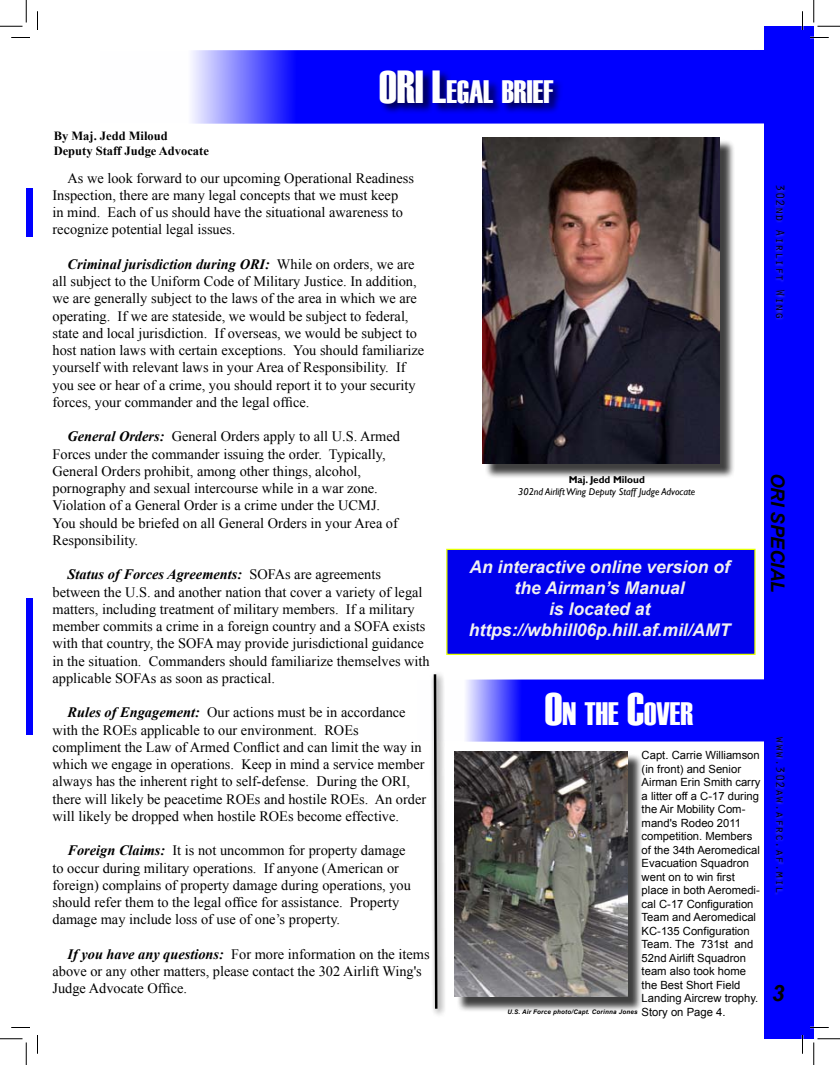
<style>
.page{position:relative;width:840px;height:1065px;background:#fff}
.page>*{position:absolute;margin:0;border:0;box-sizing:border-box;transform-origin:0 0}
.t1{font:32.38px "Haettenschweiler";color:#fff}
.t2{font:italic 700 22.5px "Arial";color:#000}
.t3{font:italic 700 18.75px "Arial";color:#000}
.t4{font:italic 700 17.5px/21px "Arial";color:#f1f1f1;text-align:center}
.t5{font:14.38px/17.2px "Times New Roman";color:#000}
.t6{font:700 12.5px/15px "Times New Roman";color:#000}
.t7{font:12.5px "Orator Std";color:#000}
.t8{font:11.25px/13.5px "Arial";color:#000}
.t9{font:italic 10px "Gill Sans";color:#000}
.t10{font:700 10px "Gill Sans";color:#000}
.t11{font:italic 700 6.25px "Arial";letter-spacing:.03em;color:#000}
.s1{font-size:46.25px}
.s2{font-weight:700;font-style:italic}
.s3{font-weight:400;font-style:normal;font-size:11.25px}
</style>
<div class="page">
<div style="left:446px;top:549px;width:310px;height:106px;background:#0000ed;border:1px solid #e4ff00"></div>
<svg style="left:466px;top:679px;width:295px;height:63px;background:#1a1aff"></svg>
<svg style="left:192px;top:50px;width:568px;height:74px;background:#2e2eff"></svg>
<div style="left:765px;top:26px;width:49px;height:1013px;background:#00f"></div>
<div style="left:761px;top:592px;width:38px;height:445px;background:#000;opacity:.78"></div>
<div style="left:760px;top:28px;width:39px;height:447px;background:#000;opacity:.78"></div>
<div style="left:378px;top:69px;width:436px;height:108px;background:#000;opacity:.75"></div>
<div style="left:26px;top:189px;width:6px;height:48px;background:#00f"></div>
<div style="left:26px;top:598px;width:6px;height:137px;background:#00f"></div>
<div style="left:455px;top:752px;width:203px;height:275px;background:#000;opacity:.75"></div>
<img style="left:454px;top:751px;width:173px;height:246px">
<div style="left:430px;top:670px;width:22px;height:353px;background:#000;opacity:.75"></div>
<svg style="left:432px;top:672px;width:7px;height:339px;background:#8d8d8d"></svg>
<div style="left:483px;top:138px;width:267px;height:356px;background:#000;opacity:.75"></div>
<img style="left:483px;top:138px;width:237px;height:325px">
<svg style="left:11px;top:37px;width:19px;height:1px"></svg>
<svg style="left:810px;top:37px;width:19px;height:1px"></svg>
<svg style="left:11px;top:1027px;width:19px;height:1px"></svg>
<svg style="left:810px;top:1027px;width:19px;height:1px"></svg>
<svg style="left:37px;top:11px;width:1px;height:19px"></svg>
<svg style="left:37px;top:1035px;width:1px;height:19px"></svg>
<svg style="left:802px;top:11px;width:1px;height:19px"></svg>
<svg style="left:802px;top:1035px;width:1px;height:19px"></svg>
<svg style="left:0;top:0;width:27px;height:27px"></svg>
<svg style="left:0;top:1039px;width:27px;height:26px"></svg>
<svg style="left:814px;top:0;width:26px;height:27px"></svg>
<svg style="left:814px;top:1039px;width:26px;height:26px"></svg>
<h1 class="t1" style="left:379px;top:70px;width:176px"><span class="s1">ORI L</span>EGAL BRIEF</h1>
<p class="t6" style="left:54px;top:128px;width:157px">By Maj. Jedd Miloud<br>Deputy Staff Judge Advocate</p>
<p class="t5" style="left:53px;top:169px;width:363px;text-indent:15px">As we look forward to our upcoming Operational Readiness Inspection, there are many legal concepts that we must keep<br>in mind. Each of us should have the situational awareness to recognize potential legal issues.</p>
<p class="t5" style="left:53px;top:255px;width:373px;text-indent:15px"><span class="s2">Criminal jurisdiction during ORI:</span> While on orders, we are all subject to the Uniform Code of Military Justice. In addition, we are generally subject to the laws of the area in which we are operating. If we are stateside, we would be subject to federal, state and local jurisdiction. If overseas, we would be subject to host nation laws with certain exceptions. You should familiarize yourself with relevant laws in your Area of Responsibility. If you see or hear of a crime, you should report it to your security forces, your commander and the legal office.</p>
<p class="t5" style="left:53px;top:428px;width:349px;text-indent:15px"><span class="s2">General Orders:</span> General Orders apply to all U.S. Armed Forces under the commander issuing the order. Typically, General Orders prohibit, among other things, alcohol, pornography and sexual intercourse while in a war zone.<br>Violation of a General Order is a crime under the UCMJ.<br>You should be briefed on all General Orders in your Area of Responsibility.</p>
<p class="t5" style="left:53px;top:566px;width:379px;text-indent:15px"><span class="s2">Status of Forces Agreements:</span> SOFAs are agreements between the U.S. and another nation that cover a variety of legal matters, including treatment of military members. If a military member commits a crime in a foreign country and a SOFA exists with that country, the SOFA may provide jurisdictional guidance in the situation. Commanders should familiarize themselves with applicable SOFAs as soon as practical.</p>
<p class="t5" style="left:53px;top:704px;width:375px;text-indent:15px"><span class="s2">Rules of Engagement:</span> Our actions must be in accordance with the ROEs applicable to our environment. ROEs compliment the Law of Armed Conflict and can limit the way in which we engage in operations. Keep in mind a service member always has the inherent right to self-defense. During the ORI, there will likely be peacetime ROEs and hostile ROEs. An order will likely be dropped when hostile ROEs become effective.</p>
<p class="t5" style="left:53px;top:842px;width:360px;text-indent:15px"><span class="s2">Foreign Claims:</span> It is not uncommon for property damage to occur during military operations. If anyone (American or foreign) complains of property damage during operations, you should refer them to the legal office for assistance. Property damage may include loss of use of one’s property.</p>
<p class="t5" style="left:53px;top:945px;width:379px;text-indent:15px"><span class="s2">If you have any questions:</span> For more information on the items above or any other matters, please contact the 302 Airlift Wing's<br>Judge Advocate Office.</p>
<p class="t7" style="left:789px;top:184px;width:136px;rotate:90deg">302nd Airlift Wing</p>
<p class="t10" style="left:569px;top:473px;width:78px">Maj. Jedd Miloud</p>
<p class="t9" style="left:518px;top:485px;width:178px">302nd Airlift Wing Deputy Staff Judge Advocate</p>
<p class="t4" style="left:469px;top:557px;width:263px">An interactive online version of the Airman’s Manual<br>is located at https://wbhill06p.hill.af.mil/AMT</p>
<h3 class="t3" style="left:790px;top:473px;width:121px;rotate:90deg">ORI SPECIAL</h3>
<h1 class="t1" style="left:545px;top:692px;width:149px"><span class="s1">O</span>N THE <span class="s1">C</span>OVER</h1>
<p class="t8" style="left:642px;top:749px;width:120px">Capt. Carrie Williamson (in front) and Senior<br>Airman Erin Smith carry a litter off a C-17 during the Air Mobility Com&shy;mand's Rodeo 2011 competition. Members of the 34th Aeromedical<br>Evacuation Squadron went on to win first place in both Aeromedi&shy;cal C-17 Configuration<br>Team and Aeromedical<br>KC-135 Configuration<br>Team. The 731st and<br>52nd Airlift Squadron team also took home the Best Short Field<br>Landing Aircrew trophy.</p>
<p class="t11" style="left:507px;top:1007px;width:219px">U.S. Air Force photo/Capt. Corinna Jones <span class="s3">Story on Page 4.</span></p>
<p class="t7" style="left:789px;top:736px;width:159px;rotate:90deg">www.302aw.afrc.af.mil</p>
<h2 class="t2" style="left:772px;top:978px;width:14px">3</h2>
</div>
